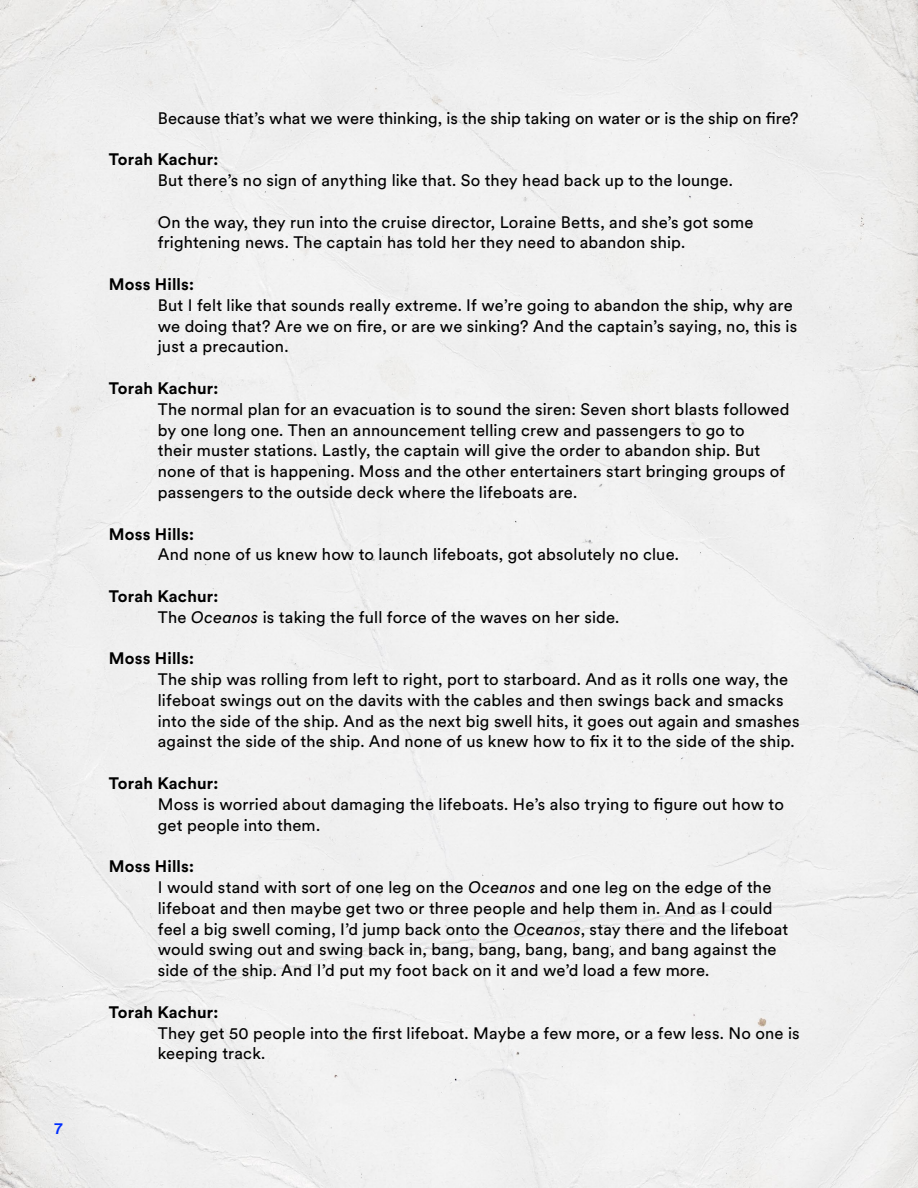
<style>
.page{position:relative;width:918px;height:1188px;background:#f0f0f0}
.page>*{position:absolute;margin:0;border:0;box-sizing:border-box;transform-origin:0 0}
.t1{font:16.5px/20.9px "Circular XX";letter-spacing:.01em;color:#000}
.t2{font:700 16.5px "Circular XX";letter-spacing:.01em;color:#000}
.t3{font:500 16.5px "Circular XX";color:#002eff}
.s1{font-weight:700}
.s2{font-style:italic}
</style>
<div class="page">
<p class="t3" style="left:54px;top:1117px;width:10px">7</p>
<p class="t1" style="left:158px;top:107px;width:642px">Because that’s what we were thinking, is the ship taking on water or is the ship on fire?</p>
<p class="t2" style="left:109px;top:148px;width:111px">Torah Kachur:</p>
<p class="t1" style="left:158px;top:169px;width:577px">But there’s no sign of anything like that. So they head back up to the lounge.</p>
<p class="t1" style="left:158px;top:211px;width:597px">On the way, they run into the cruise director, Loraine Betts, and she’s got some frightening news. The captain has told her they need to abandon ship.</p>
<p class="t2" style="left:109px;top:273px;width:87px">Moss Hills:</p>
<p class="t1" style="left:158px;top:294px;width:641px">But I felt like that sounds really extreme. If we’re going to abandon the ship, why are we doing that? Are we on fire, or are we sinking? And the captain’s saying, no, this is just a precaution.</p>
<p class="t2" style="left:109px;top:377px;width:111px">Torah Kachur:</p>
<p class="t1" style="left:158px;top:398px;width:633px">The normal plan for an evacuation is to sound the siren: Seven short blasts followed by one long one. Then an announcement telling crew and passengers to go to<br>their muster stations. Lastly, the captain will give the order to abandon ship. But none of that is happening. Moss and the other entertainers start bringing groups of passengers to the outside deck where the lifeboats are.</p>
<p class="t2" style="left:109px;top:522px;width:87px">Moss Hills:</p>
<p class="t1" style="left:158px;top:543px;width:523px">And none of us knew how to launch lifeboats, got absolutely no clue.</p>
<p class="t1" style="left:158px;top:585px;width:463px;text-indent:-49px"><span class="s1">Torah Kachur:<br></span>The <span class="s2">Oceanos</span> is taking the full force of the waves on her side.</p>
<p class="t2" style="left:109px;top:647px;width:87px">Moss Hills:</p>
<p class="t1" style="left:158px;top:668px;width:643px">The ship was rolling from left to right, port to starboard. And as it rolls one way, the lifeboat swings out on the davits with the cables and then swings back and smacks into the side of the ship. And as the next big swell hits, it goes out again and smashes against the side of the ship. And none of us knew how to fix it to the side of the ship.</p>
<p class="t2" style="left:109px;top:772px;width:111px">Torah Kachur:</p>
<p class="t1" style="left:158px;top:793px;width:628px">Moss is worried about damaging the lifeboats. He’s also trying to figure out how to get people into them.</p>
<p class="t1" style="left:158px;top:855px;width:632px;text-indent:-49px"><span class="s1">Moss Hills:<br></span>I would stand with sort of one leg on the <span class="s2">Oceanos</span> and one leg on the edge of the lifeboat and then maybe get two or three people and help them in. And as I could feel a big swell coming, I’d jump back onto the <span class="s2">Oceanos</span>, stay there and the lifeboat would swing out and swing back in, bang, bang, bang, bang, and bang against the side of the ship. And I’d put my foot back on it and we’d load a few more.</p>
<p class="t2" style="left:109px;top:1001px;width:111px">Torah Kachur:</p>
<p class="t1" style="left:158px;top:1022px;width:643px">They get 50 people into the first lifeboat. Maybe a few more, or a few less. No one is keeping track.</p>
</div>
